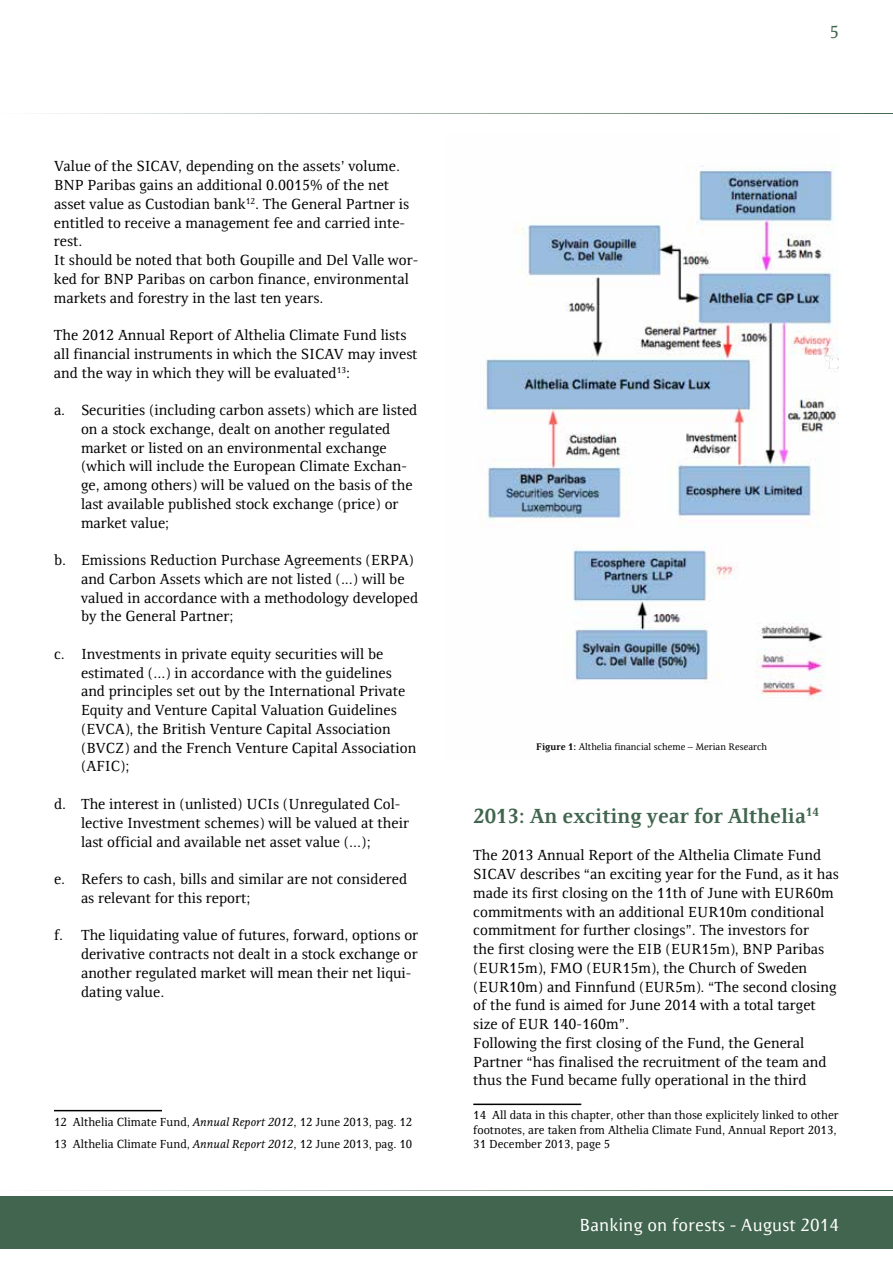
<style>
.page{position:relative;width:893px;height:1263px;background:#fff}
.page>*{position:absolute;margin:0;border:0;box-sizing:border-box;transform-origin:0 0}
.t1{font:700 21px "Resavska BG";color:#41654e}
.t2{font:18px "Resavska BG Sans";color:#fff}
.t3{font:18px "Resavska BG Sans";color:#41654e}
.t4{font:15px/18.8px "Resavska BG";color:#000}
.t5{font:12px/14.4px "Resavska BG";color:#000}
.t6{font:9.75px "Resavska BG";color:#000}
.s1{font-style:italic}
.s2{font-weight:700}
</style>
<div class="page">
<div style="left:0;top:1196px;width:893px;height:53px;background:#41654e"></div>
<hr style="left:0;top:113px;width:893px;height:1px;background:#41654e">
<hr style="left:0;top:1190px;width:893px;height:1px;background:#41654e">
<img style="left:483px;top:164px;width:356px;height:536px">
<hr style="left:54px;top:1110px;width:108px;height:1px;background:#000">
<hr style="left:473px;top:1103px;width:108px;height:2px;background:#000">
<p class="t4" style="left:54px;top:157px;width:366px">Value of the SICAV, depending on the assets’ volume.<br>BNP Paribas gains an additional 0.0015% of the net asset value as Custodian bank<sup>12</sup>. The General Partner is entitled to receive a management fee and carried inte&shy;rest.<br>It should be noted that both Goupille and Del Valle wor&shy;ked for BNP Paribas on carbon finance, environmental markets and forestry in the last ten years.</p>
<p class="t4" style="left:54px;top:326px;width:365px">The 2012 Annual Report of Althelia Climate Fund lists all financial instruments in which the SICAV may invest and the way in which they will be evaluated<sup>13</sup>:</p>
<p class="t4" style="left:81px;top:401px;width:338px;text-indent:-27px">a. Securities (including carbon assets) which are listed on a stock exchange, dealt on another regulated market or listed on an environmental exchange (which will include the European Climate Exchan&shy;ge, among others) will be valued on the basis of the last available published stock exchange (price) or market value;</p>
<p class="t4" style="left:81px;top:551px;width:339px;text-indent:-27px">b. Emissions Reduction Purchase Agreements (ERPA) and Carbon Assets which are not listed (...) will be valued in accordance with a methodology developed by the General Partner;</p>
<p class="t4" style="left:81px;top:644px;width:337px;text-indent:-27px">c. Investments in private equity securities will be estimated (...) in accordance with the guidelines and principles set out by the International Private Equity and Venture Capital Valuation Guidelines (EVCA), the British Venture Capital Association (BVCZ) and the French Venture Capital Association (AFIC);</p>
<p class="t4" style="left:81px;top:794px;width:329px;text-indent:-27px">d. The interest in (unlisted) UCIs (Unregulated Col&shy;lective Investment schemes) will be valued at their last official and available net asset value (...);</p>
<p class="t4" style="left:81px;top:869px;width:328px;text-indent:-27px">e. Refers to cash, bills and similar are not considered as relevant for this report;</p>
<p class="t4" style="left:81px;top:926px;width:339px;text-indent:-27px">f. The liquidating value of futures, forward, options or derivative contracts not dealt in a stock exchange or another regulated market will mean their net liqui&shy;dating value.</p>
<p class="t5" style="left:54px;top:1110px;width:360px;line-height:22.5px">12 Althelia Climate Fund, <span class="s1">Annual Report 2012</span>, 12 June 2013, pag. 12<br>13 Althelia Climate Fund, <span class="s1">Annual Report 2012</span>, 12 June 2013, pag. 10</p>
<p class="t3" style="left:829px;top:22px;width:11px">5</p>
<p class="t6" style="left:536px;top:741px;width:232px"><span class="s2">Figure 1:</span> Althelia financial scheme – Merian Research</p>
<h1 class="t1" style="left:473px;top:804px;width:347px">2013: An exciting year for Althelia<sup>14</sup></h1>
<p class="t4" style="left:473px;top:846px;width:367px">The 2013 Annual Report of the Althelia Climate Fund SICAV describes “an exciting year for the Fund, as it has made its first closing on the 11th of June with EUR60m commitments with an additional EUR10m conditional commitment for further closings”. The investors for<br>the first closing were the EIB (EUR15m), BNP Paribas (EUR15m), FMO (EUR15m), the Church of Sweden (EUR10m) and Finnfund (EUR5m). “The second closing of the fund is aimed for June 2014 with a total target size of EUR 140-160m”.<br>Following the first closing of the Fund, the General Partner “has finalised the recruitment of the team and thus the Fund became fully operational in the third</p>
<p class="t5" style="left:473px;top:1108px;width:367px">14 All data in this chapter, other than those explicitely linked to other footnotes, are taken from Althelia Climate Fund, Annual Report 2013,<br>31 December 2013, page 5</p>
<p class="t2" style="left:579px;top:1215px;width:261px">Banking on forests - August 2014</p>
</div>
